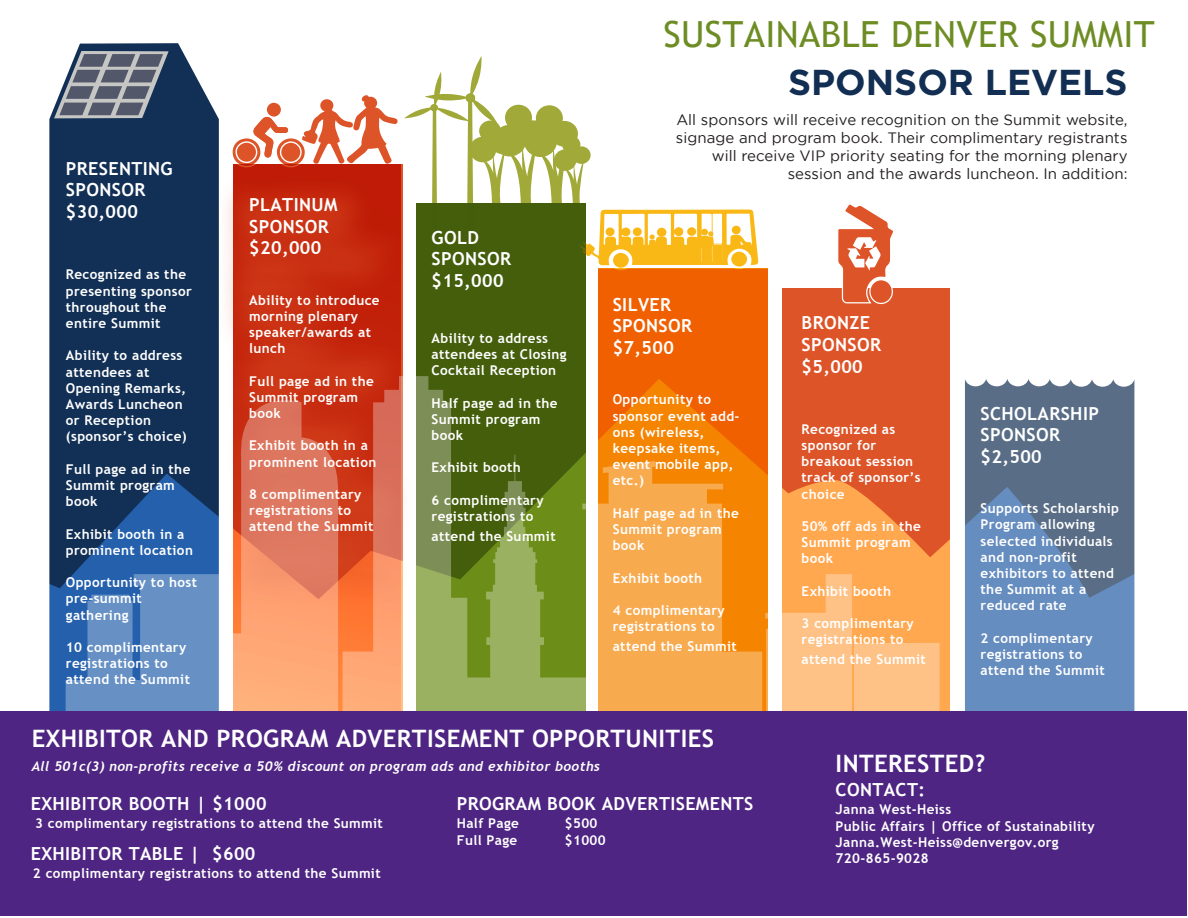
<style>
.page{position:relative;width:1188px;height:918px;background:#fff}
.page>*{position:absolute;margin:0;border:0;box-sizing:border-box;transform-origin:0 0}
.t1{font:36px "Trebuchet MS";letter-spacing:.01em;color:#6d8d24}
.t2{font:700 36px "Gotham Pro";color:#122e53}
.t3{font:700 24px "Trebuchet MS";letter-spacing:.015em;color:#fff}
.t4{font:700 18px/21.6px "Trebuchet MS";letter-spacing:.02em;color:#fff}
.t5{font:15px/18px "Gotham";letter-spacing:.005em;color:#231f20;text-align:right}
.t6{font:700 13.5px/16.2px "Trebuchet MS";letter-spacing:.03em;color:#fff}
.t7{font:italic 700 13.5px "Trebuchet";letter-spacing:.03em;color:#fff}
</style>
<div class="page">
<svg style="left:232px;top:95px;width:166px;height:73px"></svg>
<div style="left:49px;top:43px;width:170px;height:336px;background:#123056"></div>
<svg style="left:54px;top:51px;width:115px;height:67px;background:#7a818e"></svg>
<div style="left:782px;top:288px;width:168px;height:504px;background:#dd5428"></div>
<svg style="left:838px;top:204px;width:55px;height:101px"></svg>
<div style="left:728px;top:249px;width:22px;height:21px;border:3px solid #fff;border-radius:50%"></div>
<svg style="left:611px;top:251px;width:20px;height:18px"></svg>
<div style="left:610px;top:250px;width:22px;height:21px;border:3px solid #fff;border-radius:50%"></div>
<svg style="left:404px;top:56px;width:354px;height:209px"></svg>
<div style="left:621px;top:228px;width:9px;height:8px;background:#fab817;border-radius:50%"></div>
<svg style="left:49px;top:379px;width:1086px;height:332px;background:#6f84a3"></svg>
<div style="left:599px;top:269px;width:169px;height:524px;background:#f05f00"></div>
<div style="left:416px;top:203px;width:170px;height:589px;background:#445e0c"></div>
<div style="left:216px;top:174px;width:200px;height:431px;background:#dd5428;opacity:.75"></div>
<svg style="left:66px;top:320px;width:874px;height:391px"></svg>
<div style="left:0;top:711px;width:1187px;height:204px;background:#4e2582"></div>
<h3 class="t4" style="left:66px;top:158px;width:108px">PRESENTING<br>SPONSOR $30,000</h3>
<p class="t6" style="left:66px;top:266px;width:128px">Recognized as the presenting sponsor throughout the entire Summit</p>
<p class="t6" style="left:66px;top:347px;width:122px">Ability to address attendees at<br>Opening Remarks,<br>Awards Luncheon or Reception (sponsor’s choice)</p>
<p class="t6" style="left:66px;top:461px;width:126px">Full page ad in the<br>Summit program book</p>
<p class="t6" style="left:66px;top:526px;width:129px">Exhibit booth in a prominent location</p>
<p class="t6" style="left:66px;top:574px;width:133px">Opportunity to host pre-summit gathering</p>
<p class="t6" style="left:66px;top:639px;width:126px">10 complimentary registrations to attend the Summit</p>
<h3 class="t4" style="left:249px;top:194px;width:90px">PLATINUM<br>SPONSOR $20,000</h3>
<p class="t6" style="left:249px;top:292px;width:132px">Ability to introduce morning plenary speaker/awards at lunch</p>
<p class="t6" style="left:249px;top:373px;width:126px">Full page ad in the<br>Summit program book</p>
<p class="t6" style="left:249px;top:437px;width:129px">Exhibit booth in a prominent location</p>
<p class="t6" style="left:249px;top:486px;width:126px">8 complimentary registrations to attend the Summit</p>
<h3 class="t4" style="left:432px;top:227px;width:81px">GOLD<br>SPONSOR $15,000</h3>
<p class="t6" style="left:432px;top:330px;width:137px">Ability to address attendees at Closing<br>Cocktail Reception</p>
<p class="t6" style="left:432px;top:395px;width:128px">Half page ad in the<br>Summit program book</p>
<p class="t6" style="left:432px;top:460px;width:91px">Exhibit booth</p>
<p class="t6" style="left:432px;top:492px;width:114px">6 complimentary registrations to</p>
<p class="t6" style="left:432px;top:528px;width:126px">attend the Summit</p>
<h1 class="t1" style="left:664px;top:11px;width:493px">SUSTAINABLE DENVER SUMMIT</h1>
<h1 class="t2" style="left:788px;top:61px;width:341px">SPONSOR LEVELS</h1>
<p class="t5" style="left:676px;top:111px;width:453px">All sponsors will receive recognition on the Summit website, signage and program book. Their complimentary registrants will receive VIP priority seating for the morning plenary session and the awards luncheon. In addition:</p>
<h3 class="t4" style="left:613px;top:294px;width:81px">SILVER<br>SPONSOR $7,500</h3>
<p class="t6" style="left:613px;top:392px;width:128px">Opportunity to sponsor event add&shy;ons (wireless, keepsake items, event mobile app, etc.)</p>
<p class="t6" style="left:613px;top:505px;width:128px">Half page ad in the<br>Summit program book</p>
<p class="t6" style="left:613px;top:570px;width:91px">Exhibit booth</p>
<p class="t6" style="left:613px;top:602px;width:114px">4 complimentary registrations to</p>
<p class="t6" style="left:613px;top:638px;width:126px">attend the Summit</p>
<h3 class="t4" style="left:802px;top:312px;width:81px">BRONZE<br>SPONSOR $5,000</h3>
<p class="t6" style="left:802px;top:421px;width:121px">Recognized as sponsor for breakout session track of sponsor’s choice</p>
<p class="t6" style="left:802px;top:518px;width:121px">50% off ads in the<br>Summit program book</p>
<p class="t6" style="left:802px;top:583px;width:91px">Exhibit booth</p>
<p class="t6" style="left:802px;top:615px;width:114px">3 complimentary registrations to</p>
<p class="t6" style="left:802px;top:651px;width:126px">attend the Summit</p>
<h3 class="t4" style="left:981px;top:402px;width:120px">SCHOLARSHIP<br>SPONSOR $2,500</h3>
<p class="t6" style="left:981px;top:500px;width:140px">Supports Scholarship<br>Program allowing selected individuals and non-profit exhibitors to attend the Summit at a reduced rate</p>
<p class="t6" style="left:981px;top:630px;width:126px">2 complimentary registrations to attend the Summit</p>
<h2 class="t3" style="left:32px;top:724px;width:684px">EXHIBITOR AND PROGRAM ADVERTISEMENT OPPORTUNITIES</h2>
<p class="t7" style="left:32px;top:758px;width:570px">All 501c(3) non-profits receive a 50% discount on program ads and exhibitor booths</p>
<h3 class="t4" style="left:31px;top:793px;width:237px">EXHIBITOR BOOTH | $1000</h3>
<p class="t6" style="left:35px;top:816px;width:349px">3 complimentary registrations to attend the Summit</p>
<h3 class="t4" style="left:31px;top:842px;width:226px">EXHIBITOR TABLE | $600</h3>
<p class="t6" style="left:33px;top:865px;width:349px">2 complimentary registrations to attend the Summit</p>
<h3 class="t4" style="left:457px;top:793px;width:298px">PROGRAM BOOK ADVERTISEMENTS</h3>
<p class="t6" style="left:457px;top:816px;width:64px">Half Page</p>
<p class="t6" style="left:565px;top:816px;width:34px">$500</p>
<p class="t6" style="left:457px;top:832px;width:62px">Full Page</p>
<p class="t6" style="left:565px;top:832px;width:43px">$1000</p>
<h2 class="t3" style="left:836px;top:749px;width:151px">INTERESTED?</h2>
<h3 class="t4" style="left:836px;top:779px;width:91px">CONTACT:</h3>
<p class="t6" style="left:836px;top:802px;width:260px">Janna West-Heiss<br>Public Affairs | Office of Sustainability<br>Janna.West-Heiss@denvergov.org<br>720-865-9028</p>
</div>
